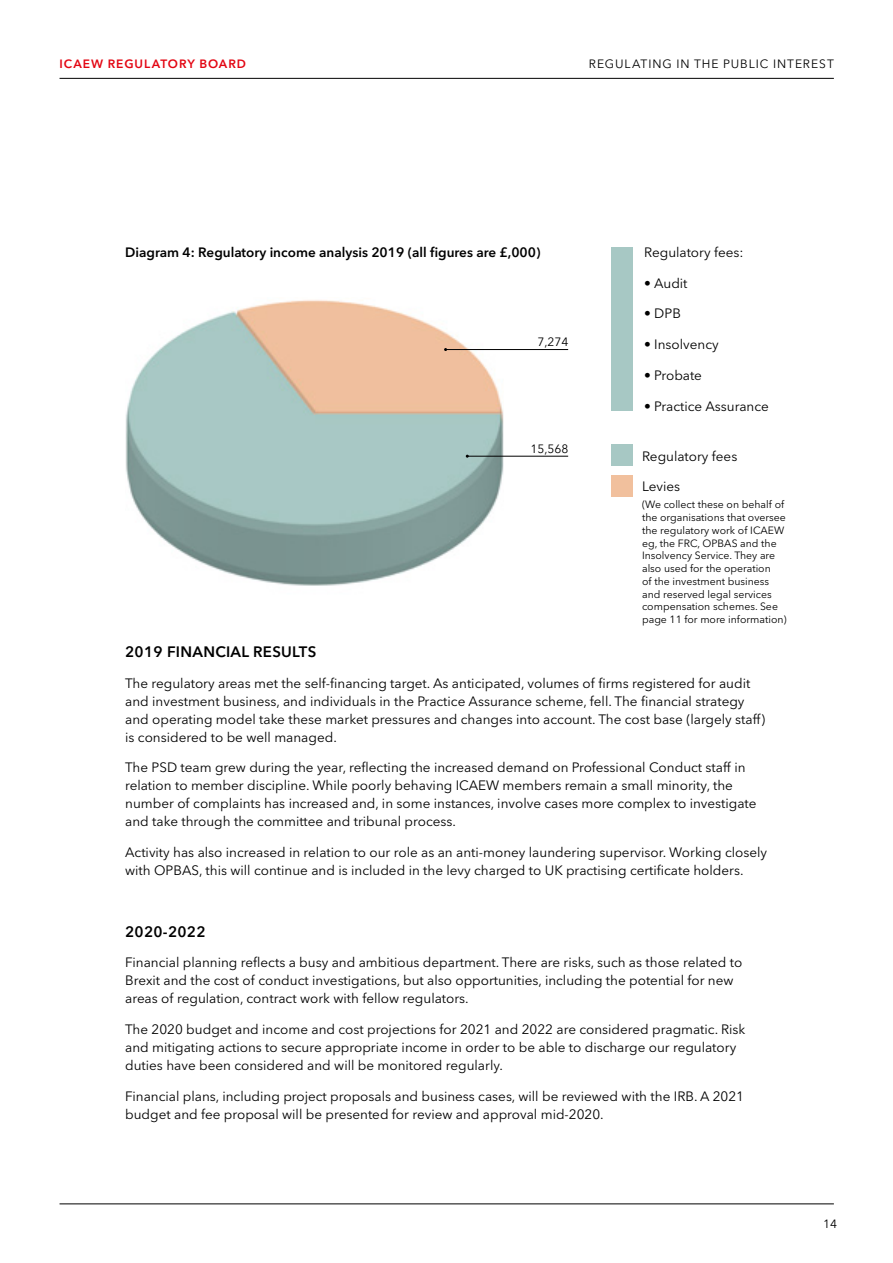
<style>
.page{position:relative;width:893px;height:1263px;background:#fff}
.page>*{position:absolute;margin:0;border:0;box-sizing:border-box;transform-origin:0 0}
.t1{font:600 15px "Avenir Next LT Pro";letter-spacing:.02em;color:#000}
.t2{font:13.5px/18px "Avenir Next LT Pro";color:#000}
.t3{font:600 13.5px "Avenir Next LT Pro";color:#000}
.t4{font:12px "Avenir Next LT Pro";letter-spacing:.08em;color:#000}
.t5{font:600 12px "Avenir Next LT Pro";letter-spacing:.08em;color:#e30613}
.t6{font:12px "Avenir Next";color:#000}
.t7{font:10.5px/12.8px "Avenir Next LT Pro";color:#000}
</style>
<div class="page">
<hr style="left:892px;top:0;width:1px;height:1263px;background:#a7c8c4">
<hr style="left:60px;top:78px;width:774px;height:1px;background:#000">
<hr style="left:60px;top:1203px;width:774px;height:1px;background:#000">
<img style="left:125px;top:300px;width:379px;height:286px">
<div style="left:611px;top:445px;width:21px;height:21px;background:#a7c8c4"></div>
<div style="left:611px;top:247px;width:21px;height:164px;background:#a7c8c4"></div>
<div style="left:611px;top:475px;width:21px;height:21px;background:#f1c09d"></div>
<hr style="left:446px;top:349px;width:122px;height:1px;background:#000">
<hr style="left:467px;top:456px;width:101px;height:1px;background:#000">
<p class="t5" style="left:60px;top:57px;width:188px">ICAEW REGULATORY BOARD</p>
<p class="t4" style="left:589px;top:57px;width:246px">REGULATING IN THE PUBLIC INTEREST</p>
<p class="t3" style="left:125px;top:244px;width:417px">Diagram 4: Regulatory income analysis 2019 (all figures are £,000)</p>
<p class="t4" style="left:537px;top:335px;width:32px">7,274</p>
<p class="t4" style="left:530px;top:441px;width:39px">15,568</p>
<p class="t2" style="left:644px;top:243px;width:101px">Regulatory fees:</p>
<p class="t2" style="left:644px;top:274px;width:45px">• Audit</p>
<p class="t2" style="left:644px;top:305px;width:38px">• DPB</p>
<p class="t2" style="left:644px;top:335px;width:76px">• Insolvency</p>
<p class="t2" style="left:644px;top:366px;width:59px">• Probate</p>
<p class="t2" style="left:644px;top:397px;width:126px">• Practice Assurance</p>
<p class="t2" style="left:642px;top:447px;width:97px">Regulatory fees</p>
<p class="t2" style="left:642px;top:478px;width:40px">Levies</p>
<p class="t7" style="left:642px;top:498px;width:146px">(We collect these on behalf of the organisations that oversee the regulatory work of ICAEW eg, the FRC, OPBAS and the<br>Insolvency Service. They are also used for the operation<br>of the investment business and reserved legal services compensation schemes. See page 11 for more information)</p>
<p class="t1" style="left:125px;top:642px;width:193px">2019 FINANCIAL RESULTS</p>
<p class="t2" style="left:125px;top:674px;width:641px">The regulatory areas met the self-financing target. As anticipated, volumes of firms registered for audit and investment business, and individuals in the Practice Assurance scheme, fell. The financial strategy and operating model take these market pressures and changes into account. The cost base (largely staff) is considered to be well managed.</p>
<p class="t2" style="left:125px;top:758px;width:633px">The PSD team grew during the year, reflecting the increased demand on Professional Conduct staff in relation to member discipline. While poorly behaving ICAEW members remain a small minority, the number of complaints has increased and, in some instances, involve cases more complex to investigate and take through the committee and tribunal process.</p>
<p class="t2" style="left:125px;top:843px;width:643px">Activity has also increased in relation to our role as an anti-money laundering supervisor. Working closely with OPBAS, this will continue and is included in the levy charged to UK practising certificate holders.</p>
<p class="t1" style="left:125px;top:922px;width:82px">2020-2022</p>
<p class="t2" style="left:125px;top:954px;width:619px">Financial planning reflects a busy and ambitious department. There are risks, such as those related to<br>Brexit and the cost of conduct investigations, but also opportunities, including the potential for new areas of regulation, contract work with fellow regulators.</p>
<p class="t2" style="left:125px;top:1020px;width:622px">The 2020 budget and income and cost projections for 2021 and 2022 are considered pragmatic. Risk and mitigating actions to secure appropriate income in order to be able to discharge our regulatory duties have been considered and will be monitored regularly.</p>
<p class="t2" style="left:125px;top:1087px;width:620px">Financial plans, including project proposals and business cases, will be reviewed with the IRB. A 2021 budget and fee proposal will be presented for review and approval mid-2020.</p>
<p class="t6" style="left:823px;top:1216px;width:15px">14</p>
</div>
